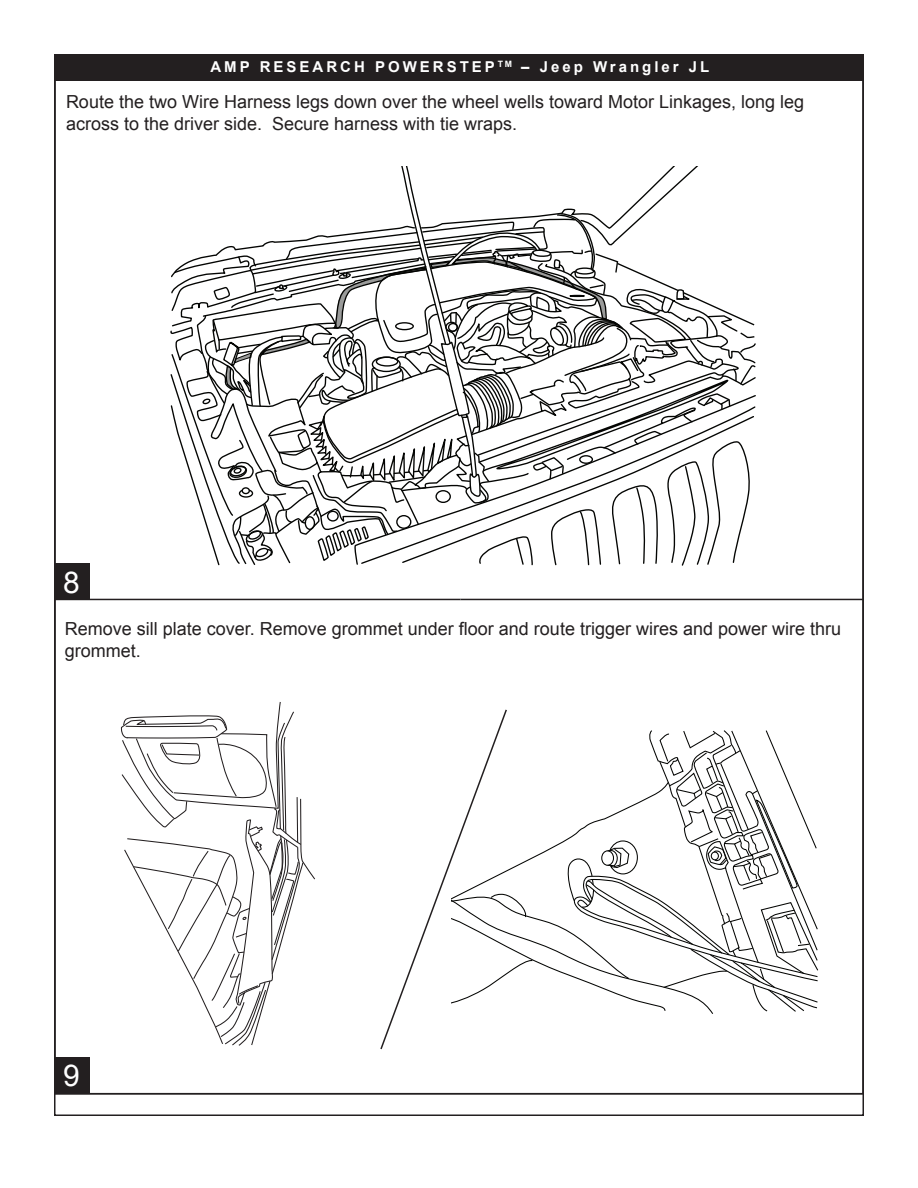
<style>
.page{position:relative;width:918px;height:1188px;background:#fff}
.page>*{position:absolute;margin:0;border:0;box-sizing:border-box;transform-origin:0 0}
.t1{font:30px "Arial";color:#fff}
.t2{font:18px/21.6px "Arial";color:#231f20}
.t3{font:700 15px "Arial";letter-spacing:.2em;color:#fff}
</style>
<div class="page">
<div style="left:54px;top:55px;width:809px;height:26px;background:#231f20"></div>
<svg style="left:170px;top:167px;width:586px;height:399px"></svg>
<svg style="left:508px;top:730px;width:310px;height:284px"></svg>
<svg style="left:380px;top:709px;width:128px;height:341px"></svg>
<hr style="left:54px;top:599px;width:406px;height:1px;background:#231f20">
<hr style="left:460px;top:599px;width:404px;height:1px;background:#231f20">
<svg style="left:121px;top:702px;width:194px;height:344px"></svg>
<div style="left:56px;top:563px;width:34px;height:36px;background:#231f20"></div>
<div style="left:56px;top:1058px;width:34px;height:36px;background:#231f20"></div>
<p class="t3" style="left:210px;top:57px;width:500px">AMP RESEARCH POWERSTEP <sup>TM</sup> – Jeep Wrangler JL</p>
<p class="t2" style="left:66px;top:91px;width:740px">Route the two Wire Harness legs down over the wheel wells toward Motor Linkages, long leg across to the driver side. Secure harness with tie wraps.</p>
<h1 class="t1" style="left:63px;top:563px;width:18px">8</h1>
<p class="t2" style="left:65px;top:618px;width:778px">Remove sill plate cover. Remove grommet under floor and route trigger wires and power wire thru grommet.</p>
<h1 class="t1" style="left:63px;top:1055px;width:18px">59</h1>
</div>
